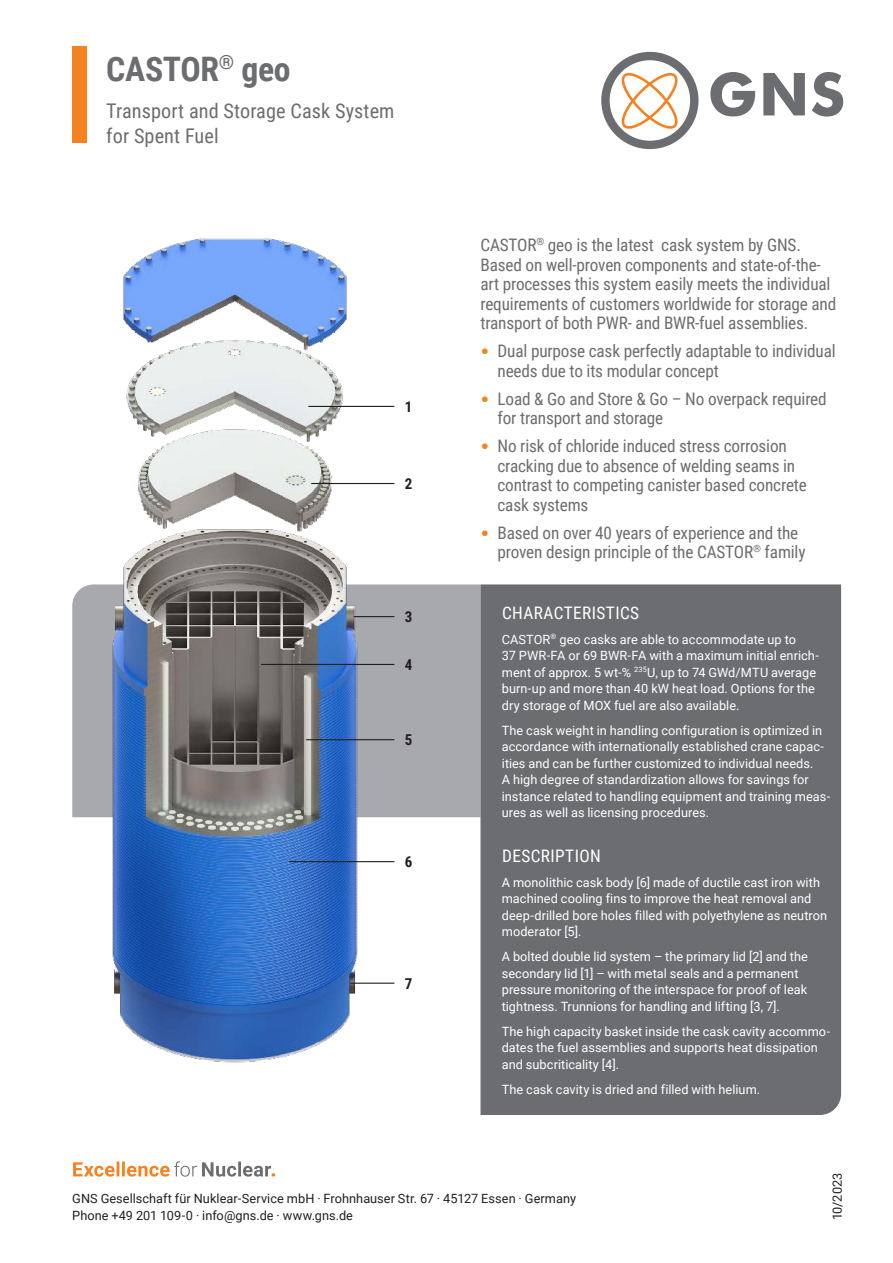
<style>
.page{position:relative;width:893px;height:1263px;background:#fff}
.page>*{position:absolute;margin:0;border:0;box-sizing:border-box;transform-origin:0 0}
.t1{font:700 33.75px "Roboto Condensed";letter-spacing:-.01em;color:#6c6d70}
.t2{font:20.25px/25px "Roboto Condensed";letter-spacing:.005em;color:#6c6d70}
.t3{font:17.25px/19.5px "Roboto Condensed";letter-spacing:-.01em;color:#6c6d70}
.t4{font:17.25px "Roboto Condensed";letter-spacing:.025em;color:#fff}
.t5{font:700 15px "Roboto Condensed";color:#231f20}
.t6{font:12.75px/16.5px "Roboto";letter-spacing:.005em;color:#fff}
.t7{font:12.75px/16.8px "Roboto";letter-spacing:.005em;color:#231f20}
.s1{font-family:"Segoe UI";font-weight:700;font-size:21px;color:#f58220}
</style>
<div class="page">
<svg style="left:601px;top:52px;width:97px;height:97px"></svg>
<svg style="left:710px;top:72px;width:45px;height:44px"></svg>
<svg style="left:763px;top:73px;width:42px;height:42px"></svg>
<svg style="left:812px;top:72px;width:31px;height:45px"></svg>
<svg style="left:73px;top:1161px;width:202px;height:16px"></svg>
<div style="left:72px;top:47px;width:15px;height:96px;background:#f58220"></div>
<div style="left:72px;top:584px;width:408px;height:233px;background:#a8a9ad"></div>
<img style="left:76px;top:238px;width:325px;height:825px">
<div style="left:480px;top:584px;width:361px;height:531px;background:#6c6d70"></div>
<hr style="left:308px;top:406px;width:86px;height:1px;background:#231f20">
<hr style="left:311px;top:483px;width:83px;height:1px;background:#231f20">
<hr style="left:354px;top:616px;width:40px;height:1px;background:#231f20">
<hr style="left:261px;top:664px;width:133px;height:1px;background:#231f20">
<hr style="left:306px;top:739px;width:88px;height:1px;background:#231f20">
<hr style="left:289px;top:861px;width:105px;height:1px;background:#231f20">
<hr style="left:350px;top:982px;width:44px;height:2px;background:#231f20">
<h1 class="t1" style="left:106px;top:45px;width:186px">CASTOR<sup>®</sup> geo</h1>
<h2 class="t2" style="left:106px;top:98px;width:290px">Transport and Storage Cask System for Spent Fuel</h2>
<p class="t5" style="left:405px;top:396px;width:9px">1</p>
<p class="t5" style="left:405px;top:473px;width:9px">2</p>
<p class="t5" style="left:405px;top:606px;width:9px">3</p>
<p class="t5" style="left:405px;top:654px;width:9px">4</p>
<p class="t5" style="left:405px;top:729px;width:9px">5</p>
<p class="t5" style="left:405px;top:851px;width:9px">6</p>
<p class="t5" style="left:405px;top:973px;width:9px">7</p>
<p class="t3" style="left:480px;top:235px;width:357px">CASTOR<sup>®</sup> geo is the latest cask system by GNS.<br>Based on well-proven components and state-of-the&shy;art processes this system easily meets the individual requirements of customers worldwide for storage and transport of both PWR- and BWR-fuel assemblies.</p>
<h3 class="t3" style="left:497px;top:341px;width:340px;text-indent:-17px"><span class="s1">•</span> Dual purpose cask perfectly adaptable to individual needs due to its modular concept</h3>
<h3 class="t3" style="left:497px;top:388px;width:331px;text-indent:-17px"><span class="s1">•</span> Load &amp; Go and Store &amp; Go – No overpack required for transport and storage</h3>
<h3 class="t3" style="left:497px;top:436px;width:311px;text-indent:-17px"><span class="s1">•</span> No risk of chloride induced stress corrosion cracking due to absence of welding seams in contrast to competing canister based concrete cask systems</h3>
<h3 class="t3" style="left:497px;top:522px;width:310px;text-indent:-17px"><span class="s1">•</span> Based on over 40 years of experience and the proven design principle of the CASTOR<sup>®</sup> family</h3>
<h3 class="t4" style="left:502px;top:600px;width:139px">CHARACTERISTICS</h3>
<p class="t6" style="left:502px;top:630px;width:319px">CASTOR<sup>®</sup> geo casks are able to accommodate up to<br>37 PWR-FA or 69 BWR-FA with a maximum initial enrich&shy;ment of approx. 5 wt-% <sup>235</sup>U, up to 74 GWd/MTU average burn-up and more than 40 kW heat load. Options for the dry storage of MOX fuel are also available.</p>
<p class="t6" style="left:502px;top:721px;width:330px">The cask weight in handling configuration is optimized in accordance with internationally established crane capac&shy;ities and can be further customized to individual needs.<br>A high degree of standardization allows for savings for instance related to handling equipment and training meas&shy;ures as well as licensing procedures.</p>
<h3 class="t4" style="left:502px;top:843px;width:100px">DESCRIPTION</h3>
<p class="t6" style="left:502px;top:873px;width:327px">A monolithic cask body [6] made of ductile cast iron with machined cooling fins to improve the heat removal and deep-drilled bore holes filled with polyethylene as neutron moderator [5].</p>
<p class="t6" style="left:502px;top:948px;width:308px">A bolted double lid system – the primary lid [2] and the secondary lid [1] – with metal seals and a permanent pressure monitoring of the interspace for proof of leak tightness. Trunnions for handling and lifting [3, 7].</p>
<p class="t6" style="left:502px;top:1022px;width:330px">The high capacity basket inside the cask cavity accommo&shy;dates the fuel assemblies and supports heat dissipation and subcriticality [4].</p>
<p class="t6" style="left:502px;top:1080px;width:260px">The cask cavity is dried and filled with helium.</p>
<p class="t7" style="left:72px;top:1189px;width:505px">GNS Gesellschaft für Nuklear-Service mbH · Frohnhauser Str. 67 · 45127 Essen · Germany<br>Phone +49 201 109-0 · info@gns.de · www.gns.de</p>
<p class="t7" style="left:828px;top:1220px;width:49px;rotate:-90deg">10/2023</p>
</div>
